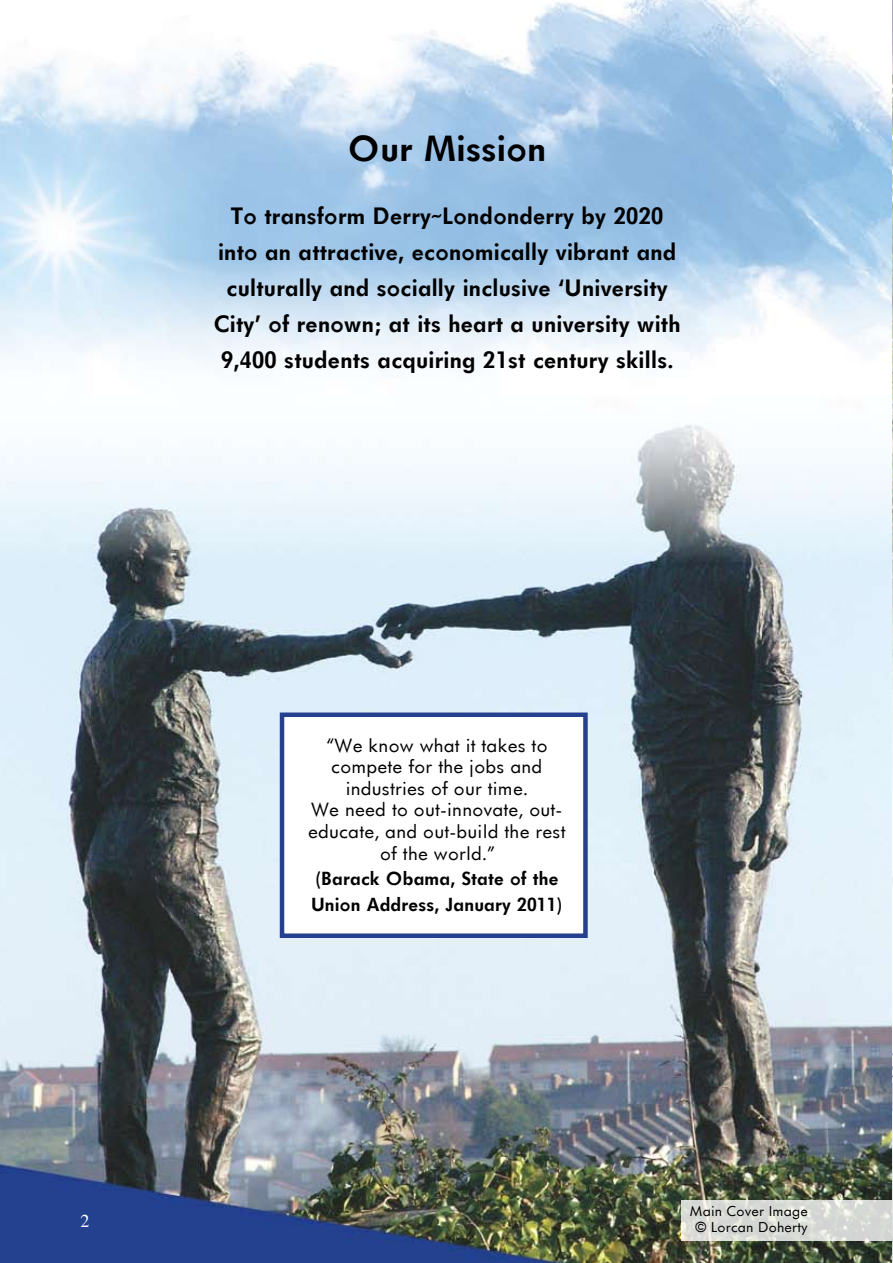
<style>
.page{position:relative;width:893px;height:1263px;background:#fff}
.page>*{position:absolute;margin:0;border:0;box-sizing:border-box;transform-origin:0 0}
.t1{font:700 34.5px "Futurist";color:#000}
.t2{font:700 22.5px/36px "Futurist";color:#000;text-align:center}
.t3{font:18px/21.6px "Futurist";color:#000;text-align:center}
.t4{font:700 18px/25.5px "Futurist";color:#000}
.t5{font:18px "Times";color:#fff}
.t6{font:13.5px/16.2px "Futurist";color:#000;text-align:center}
</style>
<div class="page">
<img style="left:0;top:0;width:892px;height:1263px">
<svg style="left:682px;top:1200px;width:210px;height:40px;fill:#d7d9d5"></svg>
<img style="left:892px;top:0;width:1px;height:1263px">
<div style="left:280px;top:712px;width:308px;height:226px;background:#fff;border:4px solid #25408f"></div>
<h1 class="t1" style="left:348px;top:126px;width:200px">Our Mission</h1>
<p class="t2" style="left:214px;top:197px;width:469px">To transform Derry~Londonderry by 2020 into an attractive, economically vibrant and culturally and socially inclusive ‘University City’ of renown; at its heart a university with 9,400 students acquiring 21st century skills.</p>
<p class="t5" style="left:81px;top:1204px;width:10px">2</p>
<p class="t3" style="left:308px;top:734px;width:259px">“We know what it takes to compete for the jobs and industries of our time.<br>We need to out-innovate, out&shy;educate, and out-build the rest of the world.”</p>
<p class="t4" style="left:311px;top:865px;width:253px">(Barack Obama, State of the<br>Union Address, January 2011)</p>
<p class="t6" style="left:690px;top:1202px;width:120px">Main Cover Image © Lorcan Doherty</p>
</div>
